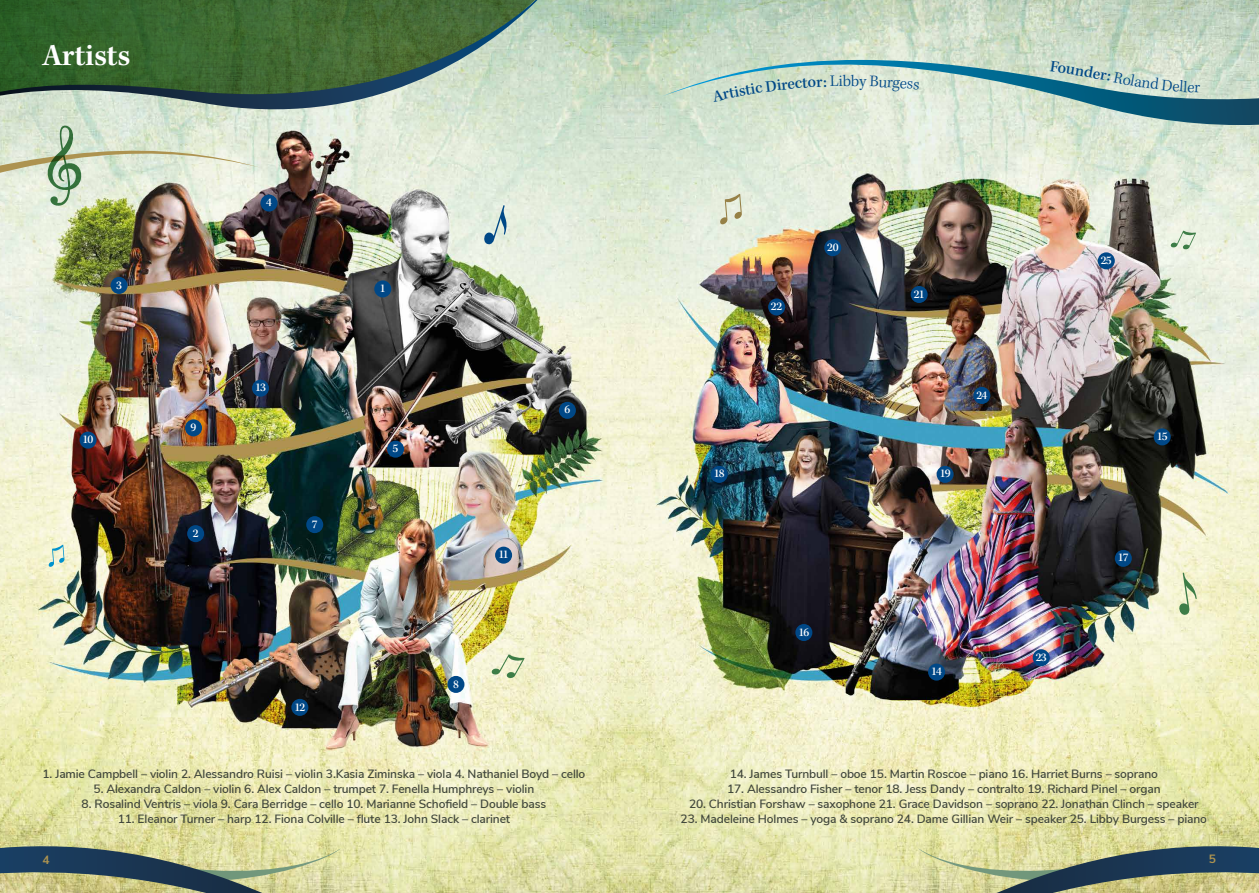
<style>
.page{position:relative;width:1259px;height:893px;background:#fff}
.page>*{position:absolute;margin:0;border:0;box-sizing:border-box;transform-origin:0 0}
.t1{font:600 31.5px "Kepler Std";letter-spacing:-.01em;color:#fff}
.t2{font:500 16.5px "Kepler Std";color:#004887}
.t3{font:300 16.5px "Kepler Std";color:#004887}
.t4{font:600 12px "Nunito Sans";letter-spacing:-.01em;color:#40463b}
.t5{font:500 12px "Kepler Std";letter-spacing:-.07em;color:#fff}
.t6{font:700 12px "Nunito Sans";color:#ad9350}
</style>
<div class="page">
<img style="left:629px;top:0;width:630px;height:893px">
<img style="left:0;top:0;width:629px;height:893px">
<svg style="left:537px;top:0;width:15px;height:103px;background:#c5d9c4"></svg>
<svg style="left:0;top:0;width:537px;height:132px;background:#6a8b66"></svg>
<svg style="left:48px;top:545px;width:17px;height:22px"></svg>
<svg style="left:719px;top:194px;width:23px;height:31px"></svg>
<svg style="left:491px;top:654px;width:33px;height:25px"></svg>
<svg style="left:1170px;top:231px;width:26px;height:19px"></svg>
<img style="left:0;top:123px;width:260px;height:209px">
<svg style="left:46px;top:125px;width:37px;height:82px;background:#adc4a7"></svg>
<svg style="left:662px;top:47px;width:597px;height:80px;background:#b2ccc2"></svg>
<svg style="left:1177px;top:572px;width:19px;height:44px"></svg>
<svg style="left:483px;top:204px;width:27px;height:42px"></svg>
<div style="left:374px;top:280px;width:17px;height:17px;background:#004887;border-radius:50%"></div>
<div style="left:559px;top:402px;width:17px;height:17px;background:#004887;border-radius:50%"></div>
<div style="left:495px;top:547px;width:17px;height:17px;background:#004887;border-radius:50%"></div>
<div style="left:187px;top:525px;width:17px;height:17px;background:#004887;border-radius:50%"></div>
<div style="left:306px;top:516px;width:17px;height:17px;background:#004887;border-radius:50%"></div>
<div style="left:291px;top:699px;width:17px;height:17px;background:#004887;border-radius:50%"></div>
<div style="left:111px;top:277px;width:17px;height:17px;background:#004887;border-radius:50%"></div>
<div style="left:447px;top:676px;width:17px;height:17px;background:#004887;border-radius:50%"></div>
<div style="left:252px;top:380px;width:17px;height:17px;background:#004887;border-radius:50%"></div>
<div style="left:260px;top:195px;width:17px;height:17px;background:#004887;border-radius:50%"></div>
<div style="left:185px;top:419px;width:17px;height:17px;background:#004887;border-radius:50%"></div>
<div style="left:928px;top:664px;width:17px;height:17px;background:#004887;border-radius:50%"></div>
<div style="left:387px;top:441px;width:17px;height:17px;background:#004887;border-radius:50%"></div>
<div style="left:80px;top:432px;width:17px;height:17px;background:#004887;border-radius:50%"></div>
<div style="left:1153px;top:428px;width:17px;height:17px;background:#004887;border-radius:50%"></div>
<div style="left:795px;top:624px;width:17px;height:17px;background:#004887;border-radius:50%"></div>
<div style="left:1114px;top:550px;width:17px;height:17px;background:#004887;border-radius:50%"></div>
<div style="left:711px;top:466px;width:17px;height:17px;background:#004887;border-radius:50%"></div>
<div style="left:936px;top:466px;width:17px;height:17px;background:#004887;border-radius:50%"></div>
<div style="left:824px;top:239px;width:17px;height:17px;background:#004887;border-radius:50%"></div>
<div style="left:768px;top:298px;width:17px;height:17px;background:#004887;border-radius:50%"></div>
<div style="left:910px;top:286px;width:17px;height:17px;background:#004887;border-radius:50%"></div>
<div style="left:1032px;top:649px;width:17px;height:17px;background:#004887;border-radius:50%"></div>
<div style="left:973px;top:387px;width:17px;height:17px;background:#004887;border-radius:50%"></div>
<div style="left:1097px;top:252px;width:17px;height:17px;background:#004887;border-radius:50%"></div>
<svg style="left:918px;top:841px;width:341px;height:52px;background:#97a080"></svg>
<svg style="left:0;top:841px;width:341px;height:52px;background:#97a080"></svg>
<svg style="left:711px;top:76px;width:131px;height:26px;background:#cfe0cc"></svg>
<svg style="left:851px;top:75px;width:68px;height:17px"></svg>
<svg style="left:1084px;top:65px;width:116px;height:28px;background:#c8dacb"></svg>
<h1 class="t1" style="left:43px;top:37px;width:89px">Artists</h1>
<p class="t5" style="left:116px;top:278px;width:7px">3</p>
<p class="t5" style="left:266px;top:196px;width:7px">4</p>
<p class="t5" style="left:255px;top:381px;width:12px">13</p>
<p class="t5" style="left:380px;top:282px;width:7px">1</p>
<p class="t5" style="left:564px;top:403px;width:7px">6</p>
<h2 class="t3" style="left:842px;top:72px;width:10px">b</h2>
<p class="t5" style="left:771px;top:300px;width:13px">22</p>
<p class="t5" style="left:827px;top:240px;width:13px">20</p>
<h2 class="t2" style="left:1051px;top:56px;width:36px;rotate:9deg">Foun</h2>
<p class="t5" style="left:913px;top:287px;width:12px">21</p>
<p class="t5" style="left:976px;top:388px;width:12px">24</p>
<p class="t5" style="left:1101px;top:253px;width:12px">25</p>
<p class="t5" style="left:191px;top:420px;width:7px">9</p>
<p class="t5" style="left:83px;top:433px;width:12px">10</p>
<p class="t5" style="left:1156px;top:430px;width:12px">15</p>
<p class="t5" style="left:393px;top:442px;width:7px">5</p>
<p class="t5" style="left:193px;top:526px;width:7px">2</p>
<p class="t5" style="left:312px;top:517px;width:7px">7</p>
<p class="t5" style="left:294px;top:700px;width:12px">12</p>
<p class="t5" style="left:498px;top:548px;width:12px">11</p>
<p class="t5" style="left:453px;top:677px;width:7px">8</p>
<p class="t4" style="left:42px;top:765px;width:544px">1. Jamie Campbell – violin 2. Alessandro Ruisi – violin 3.Kasia Ziminska – viola 4. Nathaniel Boyd – cello</p>
<p class="t4" style="left:94px;top:780px;width:442px">5. Alexandra Caldon – violin 6. Alex Caldon – trumpet 7. Fenella Humphreys – violin</p>
<p class="t4" style="left:82px;top:795px;width:466px">8. Rosalind Ventris – viola 9. Cara Berridge – cello 10. Marianne Schofield – Double bass</p>
<p class="t4" style="left:118px;top:810px;width:394px">11. Eleanor Turner – harp 12. Fiona Colville – flute 13. John Slack – clarinet</p>
<p class="t5" style="left:714px;top:467px;width:12px">18</p>
<p class="t5" style="left:939px;top:467px;width:12px">19</p>
<p class="t5" style="left:798px;top:625px;width:12px">16</p>
<p class="t5" style="left:931px;top:665px;width:12px">14</p>
<p class="t5" style="left:1035px;top:650px;width:12px">23</p>
<p class="t5" style="left:1118px;top:551px;width:12px">17</p>
<p class="t4" style="left:729px;top:765px;width:430px">14. James Turnbull – oboe 15. Martin Roscoe – piano 16. Harriet Burns – soprano</p>
<p class="t4" style="left:727px;top:780px;width:435px">17. Alessandro Fisher – tenor 18. Jess Dandy – contralto 19. Richard Pinel – organ</p>
<p class="t4" style="left:689px;top:795px;width:511px">20. Christian Forshaw – saxophone 21. Grace Davidson – soprano 22. Jonathan Clinch – speaker</p>
<p class="t4" style="left:680px;top:810px;width:528px">23. Madeleine Holmes – yoga &amp; soprano 24. Dame Gillian Weir – speaker 25. Libby Burgess – piano</p>
<p class="t6" style="left:43px;top:851px;width:9px">4</p>
<p class="t6" style="left:1208px;top:850px;width:9px">5</p>
</div>
